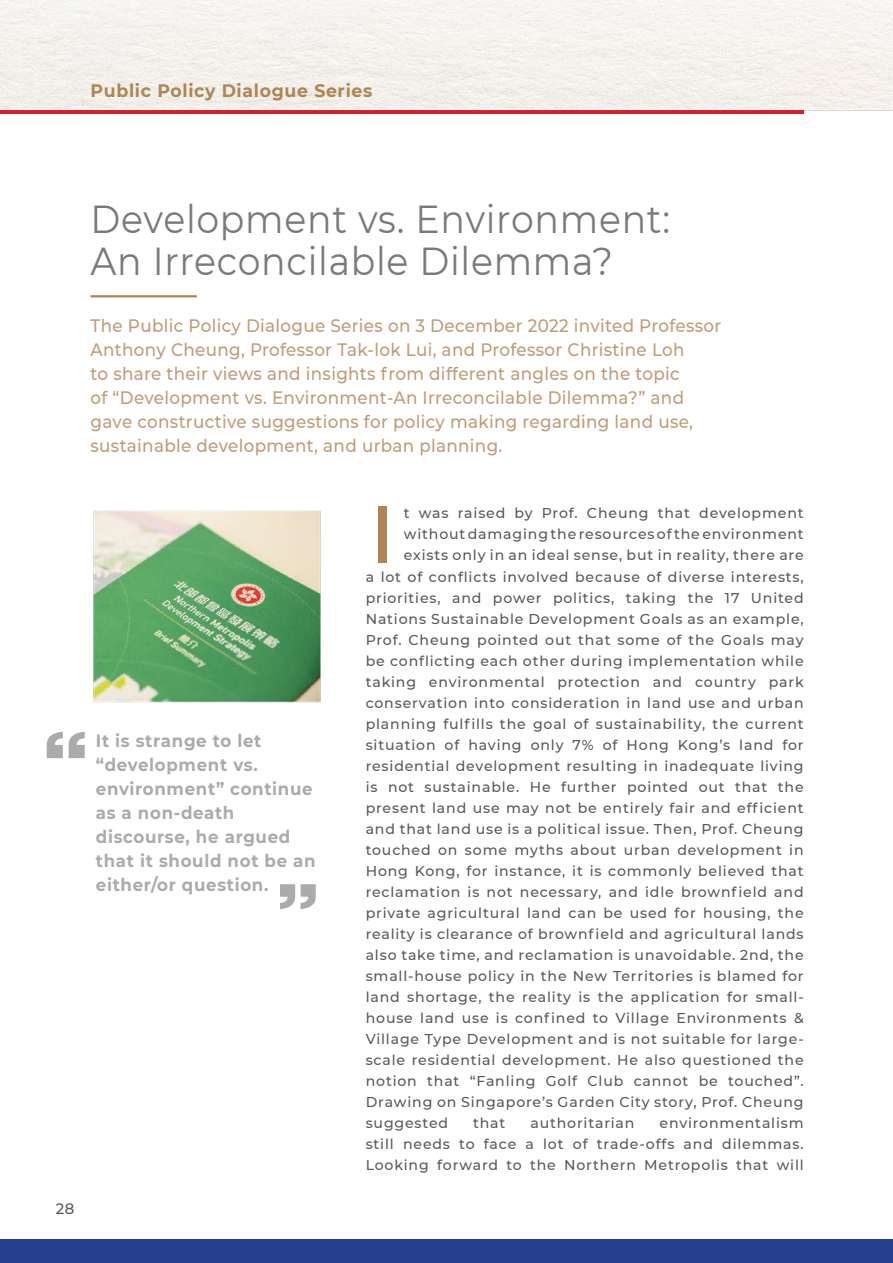
<style>
.page{position:relative;width:893px;height:1263px;background:#fff}
.page>*{position:absolute;margin:0;border:0;box-sizing:border-box;transform-origin:0 0}
.t1{font:500 81.3px "Montserrat";color:#ae8553}
.t2{font:39px "Montserrat";letter-spacing:.02em;color:#797a7d;scale:.93 1}
.t3{font:500 18px/24px "Montserrat";letter-spacing:.02em;color:#be9d76;scale:.93 1}
.t4{font:700 18px "Montserrat";letter-spacing:.04em;color:#ae8553;scale:.96 1}
.t5{font:700 17.7px/24px "Montserrat";letter-spacing:.04em;color:#a9abad;scale:.94 1}
.t6{font:500 15px "Montserrat";color:#58595b}
.t7{font:500 14.25px/21px "Montserrat";letter-spacing:.06em;color:#58595b;text-align:justify}
</style>
<div class="page">
<img style="left:0;top:0;width:893px;height:1263px">
<hr style="left:0;top:110px;width:804px;height:3px;background:#d2232a">
<p class="t4" style="left:91px;top:78px;width:295px">Public Policy Dialogue Series</p>
<p class="t2" style="left:91px;top:193px;width:625px">Development vs. Environment:</p>
<p class="t2" style="left:91px;top:235px;width:563px">An Irreconcilable Dilemma?</p>
<p class="t3" style="left:91px;top:313px;width:680px">The Public Policy Dialogue Series on 3 December 2022 invited Professor Anthony Cheung, Professor Tak-lok Lui, and Professor Christine Loh<br>to share their views and insights from different angles on the topic<br>of “Development vs. Environment-An Irreconcilable Dilemma?” and gave constructive suggestions for policy making regarding land use, sustainable development, and urban planning.</p>
<p class="t5" style="left:96px;top:728px;width:235px">It is strange to let “development vs. environment” continue as a non-death discourse, he argued that it should not be an either/or question.</p>
<p class="t6" style="left:56px;top:1198px;width:20px">28</p>
<p class="t1" style="left:370px;top:477px;width:26px">I</p>
<p class="t7" style="left:404px;top:502px;width:401px">t was raised by Prof. Cheung that development</p>
<p class="t7" style="left:404px;top:523px;width:401px">without damaging the resources of the environment</p>
<p class="t7" style="left:404px;top:544px;width:401px">exists only in an ideal sense, but in reality, there are</p>
<p class="t7" style="left:366px;top:566px;width:439px">a lot of conflicts involved because of diverse interests,</p>
<p class="t7" style="left:366px;top:587px;width:439px">priorities, and power politics, taking the 17 United</p>
<p class="t7" style="left:366px;top:608px;width:439px">Nations Sustainable Development Goals as an example,</p>
<p class="t7" style="left:366px;top:629px;width:439px">Prof. Cheung pointed out that some of the Goals may</p>
<p class="t7" style="left:366px;top:650px;width:439px">be conflicting each other during implementation while</p>
<p class="t7" style="left:366px;top:671px;width:439px">taking environmental protection and country park</p>
<p class="t7" style="left:366px;top:692px;width:439px">conservation into consideration in land use and urban</p>
<p class="t7" style="left:366px;top:713px;width:439px">planning fulfills the goal of sustainability, the current</p>
<p class="t7" style="left:366px;top:734px;width:439px">situation of having only 7% of Hong Kong’s land for</p>
<p class="t7" style="left:366px;top:755px;width:439px">residential development resulting in inadequate living</p>
<p class="t7" style="left:366px;top:776px;width:439px">is not sustainable. He further pointed out that the</p>
<p class="t7" style="left:366px;top:797px;width:439px">present land use may not be entirely fair and efficient</p>
<p class="t7" style="left:366px;top:818px;width:439px">and that land use is a political issue. Then, Prof. Cheung</p>
<p class="t7" style="left:366px;top:839px;width:439px">touched on some myths about urban development in</p>
<p class="t7" style="left:366px;top:860px;width:439px">Hong Kong, for instance, it is commonly believed that</p>
<p class="t7" style="left:366px;top:881px;width:439px">reclamation is not necessary, and idle brownfield and</p>
<p class="t7" style="left:366px;top:902px;width:439px">private agricultural land can be used for housing, the</p>
<p class="t7" style="left:366px;top:923px;width:439px">reality is clearance of brownfield and agricultural lands</p>
<p class="t7" style="left:366px;top:944px;width:439px">also take time, and reclamation is unavoidable. 2nd, the</p>
<p class="t7" style="left:366px;top:965px;width:439px">small-house policy in the New Territories is blamed for</p>
<p class="t7" style="left:366px;top:986px;width:439px">land shortage, the reality is the application for small-</p>
<p class="t7" style="left:366px;top:1007px;width:439px">house land use is confined to Village Environments &amp;</p>
<p class="t7" style="left:366px;top:1028px;width:439px">Village Type Development and is not suitable for large-</p>
<p class="t7" style="left:366px;top:1049px;width:439px">scale residential development. He also questioned the</p>
<p class="t7" style="left:366px;top:1070px;width:439px">notion that “Fanling Golf Club cannot be touched”.</p>
<p class="t7" style="left:366px;top:1091px;width:439px">Drawing on Singapore’s Garden City story, Prof. Cheung</p>
<p class="t7" style="left:366px;top:1112px;width:84px">suggested</p>
<p class="t7" style="left:473px;top:1112px;width:34px">that</p>
<p class="t7" style="left:530px;top:1112px;width:106px">authoritarian</p>
<p class="t7" style="left:366px;top:1112px;width:439px;text-indent:294px">environmentalism still needs to face a lot of trade-offs and dilemmas.<br>Looking forward to the Northern Metropolis that will</p>
</div>
